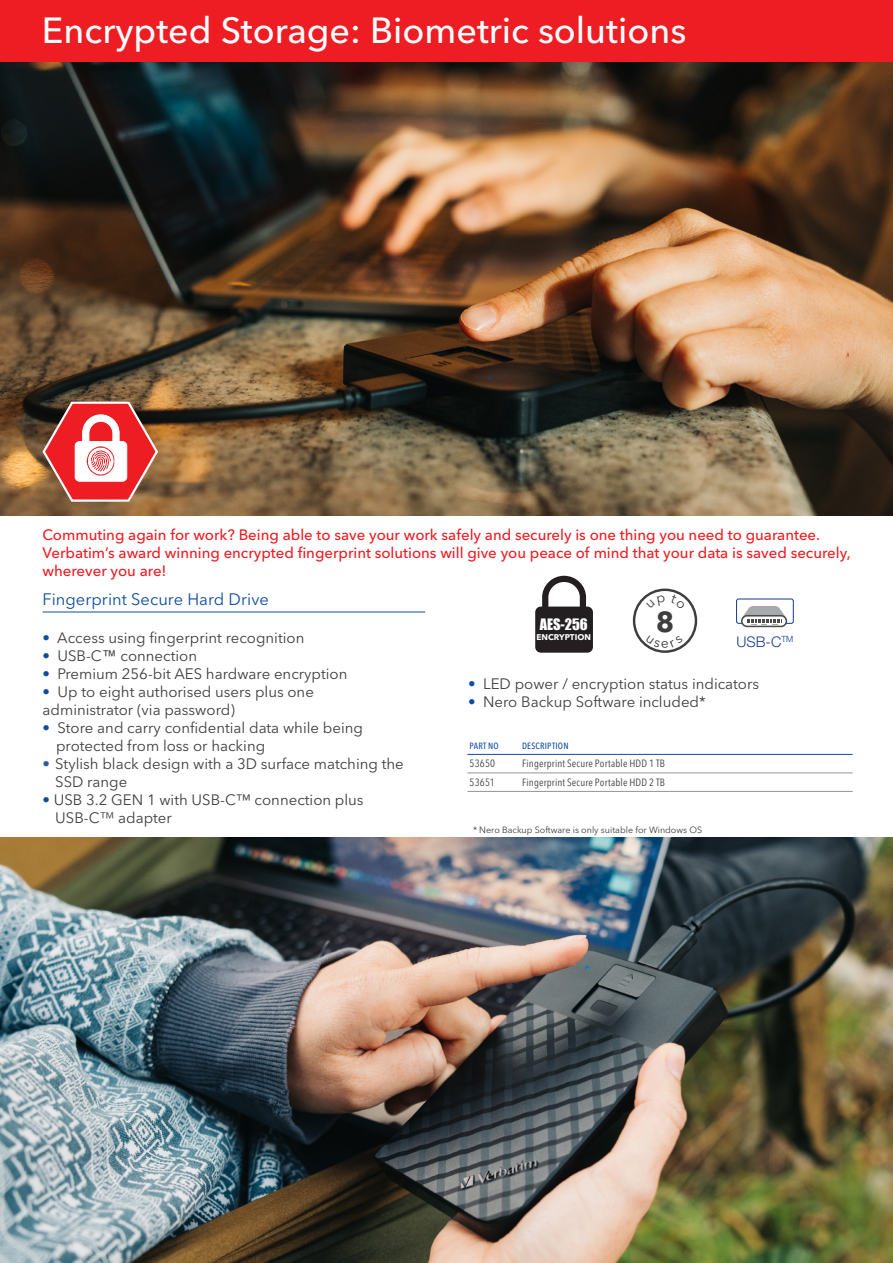
<style>
.page{position:relative;width:893px;height:1263px;background:#fff}
.page>*{position:absolute;margin:0;border:0;box-sizing:border-box;transform-origin:0 0}
.t1{font:500 36px "Avenir Next LT Pro";color:#fff}
.t2{font:700 28.8px "Avenir Next LT Pro";color:#3e3e3f}
.t3{font:16.5px "Avenir Next LT Pro";color:#0d4da1}
.t4{font:15px/18px "Avenir Next LT Pro";color:#3e3e3f}
.t5{font:500 15px/18px "Avenir Next LT Pro";color:#ee1d23}
.t6{font:300 14.7px "Helvetica Neue LT Std";color:#193d92}
.t7{font:14.55px "Impact";color:#fff}
.t8{font:condensed 10.5px "Avenir Next LT Pro";letter-spacing:.02em;color:#3e3e3f}
.t9{font:9px "Avenir Next LT Pro";color:#3e3e3f}
.t10{font:500 condensed 9px "Avenir Next LT Pro";letter-spacing:.025em;color:#0d4da1}
.t11{font:700 8.25px "Avenir Next LT Pro";color:#fff}
.s1{color:#0d4da1}
.s2{font-family:"Arial"}
.s3{color:#2959a8}
.s4{font-family:"Helvetica Neue LT Std";font-weight:300}
</style>
<div class="page">
<img style="left:0;top:61px;width:893px;height:455px">
<svg style="left:41px;top:400px;width:118px;height:103px"></svg>
<img style="left:86px;top:447px;width:30px;height:29px">
<svg style="left:467px;top:753px;width:386px;height:21px"></svg>
<hr style="left:467px;top:754px;width:53px;height:1px;background:#0d4da1">
<hr style="left:520px;top:754px;width:333px;height:1px;background:#0d4da1">
<hr style="left:467px;top:772px;width:53px;height:1px;background:#939598">
<hr style="left:520px;top:772px;width:333px;height:1px;background:#939598">
<hr style="left:467px;top:791px;width:53px;height:1px;background:#939598">
<hr style="left:520px;top:791px;width:333px;height:1px;background:#939598">
<hr style="left:43px;top:612px;width:382px;height:1px;background:#0d4da1">
<div style="left:736px;top:598px;width:58px;height:26px;border:1px solid #193d92;border-radius:2px"></div>
<div style="left:741px;top:615px;width:46px;height:12px;border:2px solid #4b4c4d;border-radius:5px"></div>
<svg style="left:742px;top:606px;width:44px;height:20px"></svg>
<svg style="left:542px;top:575px;width:45px;height:31px"></svg>
<div style="left:535px;top:606px;width:58px;height:47px;background:#231f20;border-radius:6px"></div>
<div style="left:633px;top:588px;width:64px;height:65px;border:2px solid #3e3e3f;border-radius:50%"></div>
<div style="left:0;top:0;width:893px;height:61px;background:#ee1d23"></div>
<img style="left:1px;top:838px;width:892px;height:425px">
<svg style="left:646px;top:595px;width:39px;height:4px"></svg>
<svg style="left:646px;top:643px;width:37px;height:5px"></svg>
<h1 class="t1" style="left:42px;top:9px;width:646px">Encrypted Storage: Biometric solutions</h1>
<p class="t5" style="left:43px;top:526px;width:810px">Commuting again for work? Being able to save your work safely and securely is one thing you need to guarantee.<br>Verbatim’s award winning encrypted fingerprint solutions will give you peace of mind that your data is saved securely, wherever you are!</p>
<p class="t3" style="left:43px;top:590px;width:228px">Fingerprint Secure Hard Drive</p>
<p class="t4" style="left:43px;top:629px;width:263px"><span class="s1">•</span> Access using fingerprint recognition</p>
<p class="t4" style="left:43px;top:647px;width:156px"><span class="s1">•</span> USB-C<span class="s2">™</span> connection</p>
<p class="t4" style="left:43px;top:665px;width:306px"><span class="s1">•</span> Premium 256-bit AES hardware encryption</p>
<p class="t4" style="left:43px;top:683px;width:273px"><span class="s1">•</span> Up to eight authorised users plus one administrator (via password)</p>
<p class="t4" style="left:56px;top:719px;width:308px;text-indent:-14px"><span class="s1">•</span> Store and carry confidential data while being protected from loss or hacking</p>
<p class="t4" style="left:55px;top:755px;width:350px;text-indent:-13px"><span class="s3">•</span> Stylish black design with a 3D surface matching the<br>SSD range</p>
<p class="t4" style="left:55px;top:791px;width:310px;text-indent:-13px"><span class="s1">•</span> USB 3.2 GEN 1 with USB-C™ connection plus<br>USB-C<span class="s4">™</span> adapter</p>
<p class="t7" style="left:540px;top:613px;width:50px">AES-256</p>
<p class="t11" style="left:536px;top:632px;width:56px">ENCRYPTION</p>
<h2 class="t2" style="left:656px;top:604px;width:20px">8</h2>
<p class="t6" style="left:736px;top:633px;width:58px">USB-C<sup>TM</sup></p>
<p class="t4" style="left:468px;top:674px;width:292px"><span class="s1">•</span> LED power / encryption status indicators</p>
<p class="t4" style="left:468px;top:692px;width:239px"><span class="s1">•</span> Nero Backup Software included*</p>
<p class="t10" style="left:470px;top:740px;width:31px">PART NO</p>
<p class="t10" style="left:522px;top:740px;width:48px">DESCRIPTION</p>
<p class="t8" style="left:470px;top:757px;width:27px">53650</p>
<p class="t8" style="left:522px;top:757px;width:144px">Fingerprint Secure Portable HDD 1 TB</p>
<p class="t8" style="left:470px;top:776px;width:27px">53651</p>
<p class="t8" style="left:522px;top:776px;width:144px">Fingerprint Secure Portable HDD 2 TB</p>
<p class="t9" style="left:473px;top:824px;width:231px">* Nero Backup Software is only suitable for Windows OS</p>
</div>
